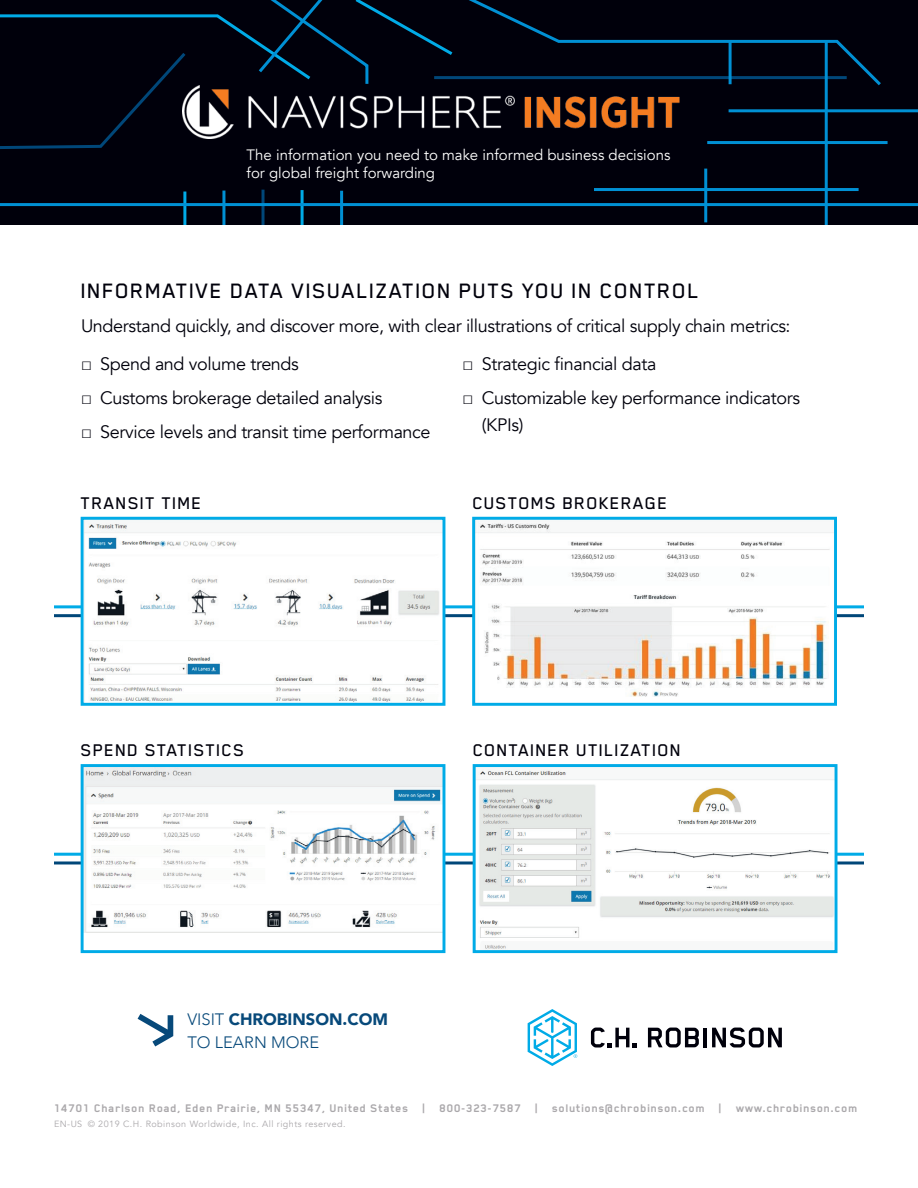
<style>
.page{position:relative;width:918px;height:1188px;background:#fff}
.page>*{position:absolute;margin:0;border:0;box-sizing:border-box;transform-origin:0 0}
.b__Body_Copy{font:500 24px "Blender Pro";letter-spacing:.05em;color:#00000b}
.b__Body_Copy-2{font:500 19.5px "Blender Pro";letter-spacing:.05em;color:#00000b}
.b__Body_Copy-3{font:18px/27px "Avenir";letter-spacing:-.02em;color:#00000b}
.b__Body_Copy-4{font:300 16.5px/22.5px "Avenir";color:#07497a}
.b__Body_Copy-5{font:15px/18px "Avenir";color:#fff}
.t1{font:700 12.75px "Blender Pro";letter-spacing:.05em;color:#aaa8ab}
.t2{font:9px "Avenir";letter-spacing:.05em;color:#aaa8ab}
.s1{font-family:"Verdana"}
.s2{font-weight:900}
</style>
<div class="page">
<hr style="left:54px;top:605px;width:810px;height:3px;background:#00abe7">
<hr style="left:54px;top:614px;width:810px;height:3px;background:#004779">
<hr style="left:54px;top:853px;width:810px;height:3px;background:#00abe7">
<hr style="left:54px;top:861px;width:810px;height:3px;background:#004779">
<svg style="left:79px;top:516px;width:368px;height:190px"></svg>
<svg style="left:79px;top:764px;width:368px;height:190px"></svg>
<svg style="left:471px;top:764px;width:368px;height:190px"></svg>
<svg style="left:528px;top:1009px;width:49px;height:57px"></svg>
<svg style="left:591px;top:1028px;width:46px;height:20px"></svg>
<svg style="left:648px;top:1028px;width:51px;height:20px"></svg>
<hr style="left:704px;top:1028px;width:3px;height:19px;background:#00000b">
<svg style="left:712px;top:1028px;width:70px;height:20px"></svg>
<svg style="left:471px;top:516px;width:367px;height:190px"></svg>
<div style="left:0;top:0;width:918px;height:225px;background:#00000b"></div>
<hr style="left:0;top:203px;width:918px;height:3px;background:#0090d4">
<svg style="left:508px;top:109px;width:241px;height:114px"></svg>
<svg style="left:456px;top:0;width:293px;height:85px"></svg>
<hr style="left:594px;top:188px;width:265px;height:3px;background:#0090d4">
<hr style="left:434px;top:76px;width:413px;height:3px;background:#004779">
<svg style="left:749px;top:39px;width:169px;height:186px"></svg>
<svg style="left:0;top:0;width:456px;height:225px"></svg>
<hr style="left:729px;top:109px;width:189px;height:3px;background:#0090d4">
<hr style="left:707px;top:141px;width:181px;height:3px;background:#0090d4">
<hr style="left:729px;top:41px;width:3px;height:43px;background:#0090d4">
<hr style="left:704px;top:169px;width:3px;height:53px;background:#0090d4">
<img style="left:182px;top:86px;width:522px;height:53px">
<svg style="left:138px;top:1014px;width:35px;height:32px"></svg>
<p class="b__Body_Copy-5" style="left:247px;top:146px;width:425px">The information you need to make informed business decisions for global freight forwarding</p>
<p class="b__Body_Copy" style="left:81px;top:278px;width:620px">INFORMATIVE DATA VISUALIZATION PUTS YOU IN CONTROL</p>
<p class="b__Body_Copy-3" style="left:81px;top:313px;width:711px">Understand quickly, and discover more, with clear illustrations of critical supply chain metrics:</p>
<p class="b__Body_Copy-3" style="left:81px;top:351px;width:219px"><span class="s1">□</span> Spend and volume trends</p>
<p class="b__Body_Copy-3" style="left:81px;top:385px;width:303px"><span class="s1">□</span> Customs brokerage detailed analysis</p>
<p class="b__Body_Copy-3" style="left:81px;top:418px;width:351px"><span class="s1">□</span> Service levels and transit time performance</p>
<p class="b__Body_Copy-2" style="left:81px;top:492px;width:122px">TRANSIT TIME</p>
<p class="b__Body_Copy-3" style="left:463px;top:351px;width:195px"><span class="s1">□</span> Strategic financial data</p>
<p class="b__Body_Copy-3" style="left:482px;top:385px;width:320px;text-indent:-19px"><span class="s1">□</span> Customizable key performance indicators (KPIs)</p>
<p class="b__Body_Copy-2" style="left:473px;top:492px;width:197px">CUSTOMS BROKERAGE</p>
<p class="b__Body_Copy-2" style="left:81px;top:740px;width:165px">SPEND STATISTICS</p>
<p class="b__Body_Copy-2" style="left:473px;top:740px;width:210px">CONTAINER UTILIZATION</p>
<p class="b__Body_Copy-4" style="left:187px;top:1008px;width:202px">VISIT <span class="s2">CHROBINSON.COM<br></span>TO LEARN MORE</p>
<p class="t1" style="left:54px;top:1101px;width:805px">14701 Charlson Road, Eden Prairie, MN 55347, United States | 800-323-7587 | solutions@chrobinson.com | www.chrobinson.com</p>
<p class="t2" style="left:54px;top:1118px;width:293px">EN-US © 2019 C.H. Robinson Worldwide, Inc. All rights reserved.</p>
</div>
